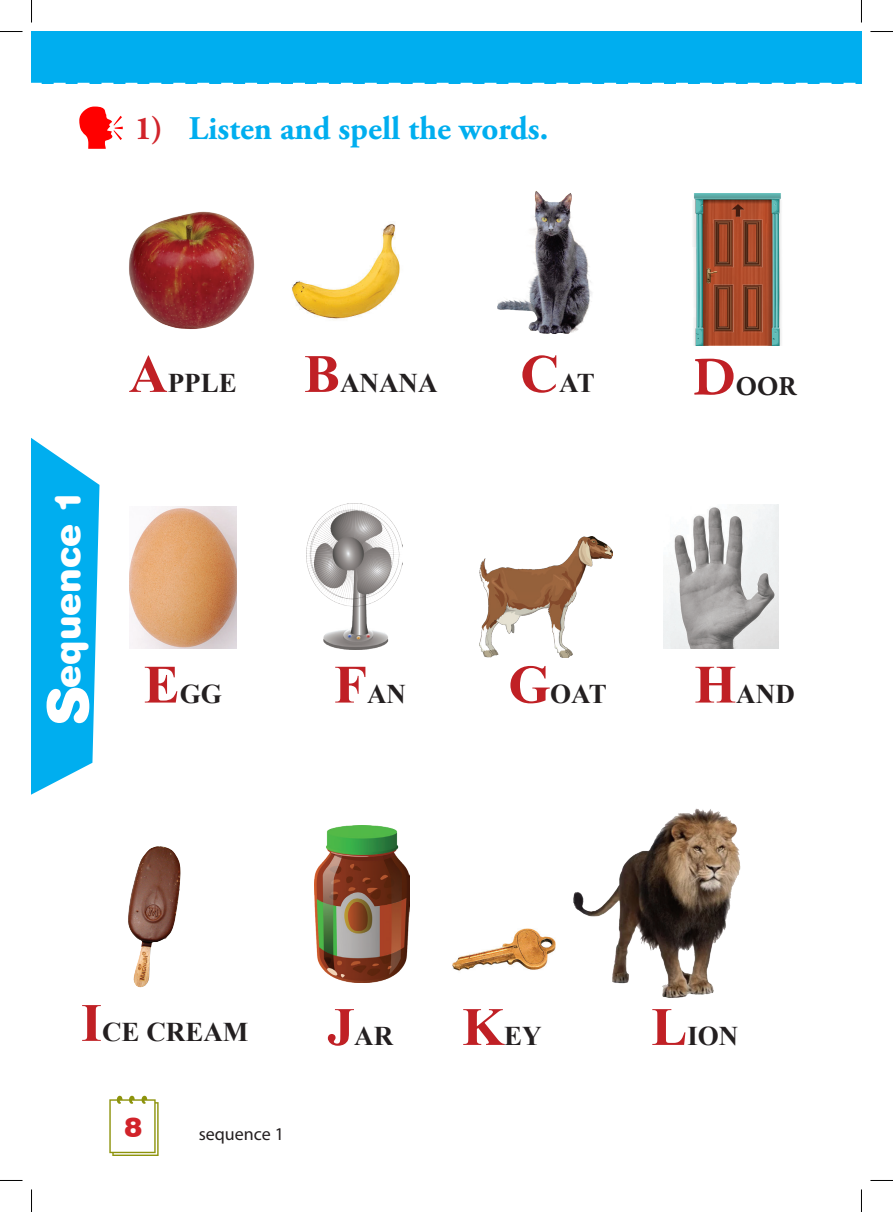
<style>
.page{position:relative;width:893px;height:1212px;background:#fff}
.page>*{position:absolute;margin:0;border:0;box-sizing:border-box;transform-origin:0 0}
.t1{font:36px "Swiss 721 BT Black Rounded";color:#fff}
.t2{font:700 33px "Adobe Garamond Pro";color:#00aeef}
.t3{font:700 27px "Times New Roman";color:#231f20}
.t4{font:700 27px "Adobe Garamond Pro";color:#231f20}
.t5{font:27px "Swiss 721 BT Black Rounded";color:#d1232a}
.t6{font:18px "Myriad Pro";color:#231f20}
.s1{color:#d1232a}
.s2{font-size:54px;color:#c02025}
</style>
<div class="page">
<div style="left:32px;top:32px;width:829px;height:52px;background:#00aeef"></div>
<svg style="left:32px;top:438px;width:67px;height:356px"></svg>
<img style="left:292px;top:223px;width:108px;height:96px">
<img style="left:497px;top:191px;width:95px;height:143px">
<img style="left:306px;top:504px;width:96px;height:145px">
<img style="left:693px;top:194px;width:88px;height:151px">
<img style="left:129px;top:506px;width:107px;height:142px">
<img style="left:129px;top:211px;width:126px;height:118px">
<img style="left:315px;top:825px;width:95px;height:157px">
<img style="left:479px;top:536px;width:133px;height:121px">
<img style="left:128px;top:846px;width:53px;height:141px">
<img style="left:663px;top:504px;width:115px;height:144px">
<img style="left:452px;top:928px;width:104px;height:43px">
<img style="left:573px;top:808px;width:168px;height:189px">
<svg style="left:0;top:31px;width:22px;height:1px"></svg>
<svg style="left:870px;top:31px;width:22px;height:1px"></svg>
<svg style="left:31px;top:0;width:1px;height:22px"></svg>
<svg style="left:31px;top:1189px;width:1px;height:22px"></svg>
<p class="t2" style="left:135px;top:109px;width:415px"><span class="s1">1)</span> Listen and spell the words.</p>
<p class="t1" style="left:46px;top:687px;width:200px;rotate:-90deg">equence 1</p>
<p class="t3" style="left:129px;top:364px;width:110px"><span class="s2">A</span>PPLE</p>
<p class="t3" style="left:304px;top:364px;width:135px"><span class="s2">B</span>ANANA</p>
<p class="t3" style="left:520px;top:364px;width:76px"><span class="s2">C</span>AT</p>
<p class="t4" style="left:692px;top:370px;width:105px"><span class="s2">D</span>OOR</p>
<p class="t3" style="left:144px;top:674px;width:80px"><span class="s2">E</span>GG</p>
<p class="t3" style="left:334px;top:674px;width:73px"><span class="s2">F</span>AN</p>
<p class="t3" style="left:508px;top:674px;width:100px"><span class="s2">G</span>OAT</p>
<p class="t3" style="left:694px;top:674px;width:102px"><span class="s2">H</span>AND</p>
<p class="t3" style="left:81px;top:1012px;width:169px"><span class="s2">I</span>CE CREAM</p>
<p class="t3" style="left:327px;top:1016px;width:67px"><span class="s2">J</span>AR</p>
<p class="t3" style="left:462px;top:1016px;width:81px"><span class="s2">K</span>EY</p>
<p class="t3" style="left:651px;top:1016px;width:89px"><span class="s2">L</span>ION</p>
<p class="t5" style="left:125px;top:1110px;width:19px">8</p>
<p class="t6" style="left:198px;top:1122px;width:87px">sequence 1</p>
</div>
